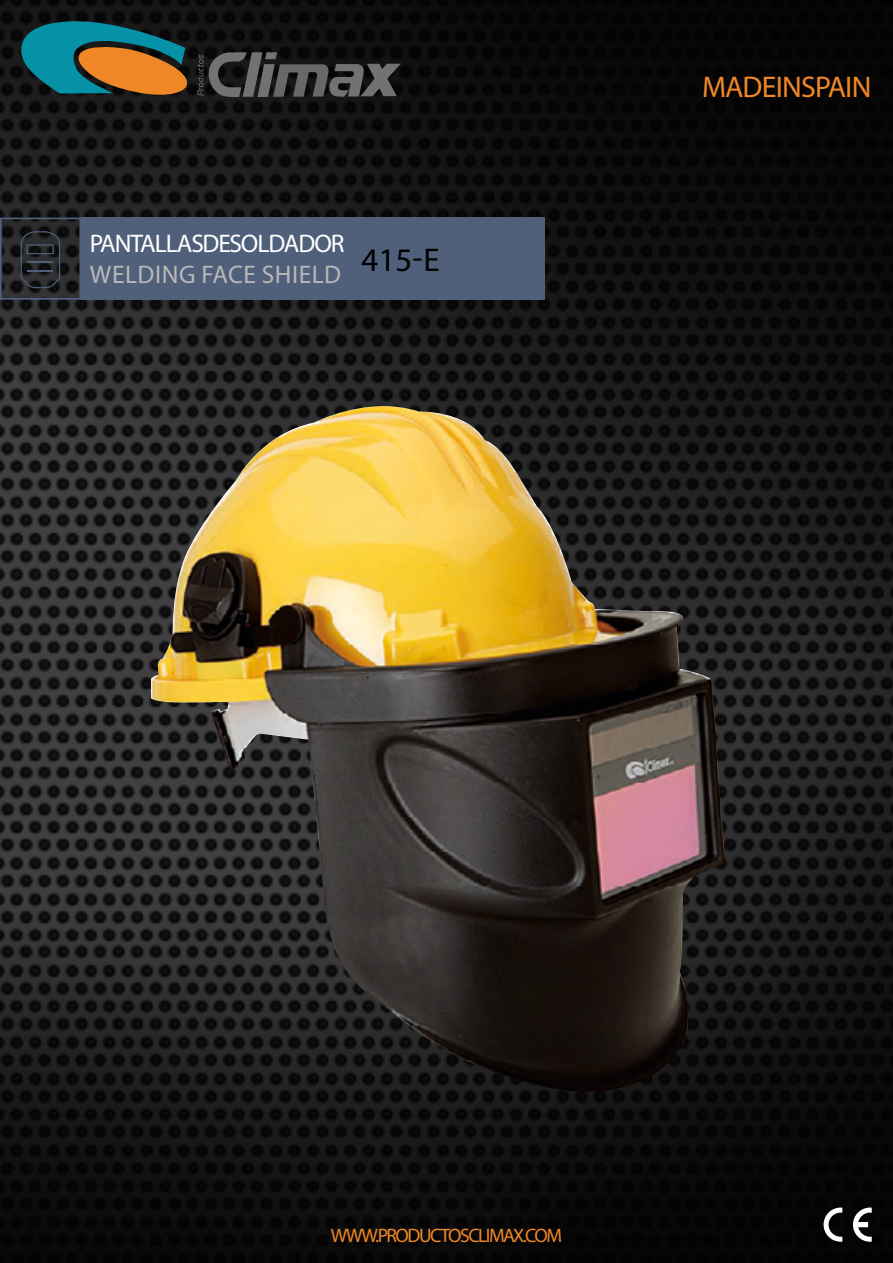
<style>
.page{position:relative;width:893px;height:1263px;background:#fff}
.page>*{position:absolute;margin:0;border:0;box-sizing:border-box;transform-origin:0 0}
.t1{font:30px "Myriad Pro";letter-spacing:-.025em;color:#f08726}
.t2{font:25.5px/30.6px "Myriad Pro";letter-spacing:-.04em;color:#fff}
.t3{font:19.5px "Myriad Pro";letter-spacing:-.075em;color:#f08726}
.s1{color:#b9b8b8}
</style>
<div class="page">
<img style="left:0;top:0;width:893px;height:1263px">
<svg style="left:17px;top:20px;width:174px;height:80px;background:#455f4f"></svg>
<svg style="left:197px;top:52px;width:204px;height:46px;background:#3b3c3b"></svg>
<svg style="left:824px;top:1207px;width:18px;height:35px"></svg>
<svg style="left:853px;top:1207px;width:19px;height:35px"></svg>
<div style="left:81px;top:218px;width:272px;height:82px;background:#50607b"></div>
<div style="left:353px;top:218px;width:191px;height:82px;background:#50607b"></div>
<svg style="left:0;top:218px;width:81px;height:82px;background:#282a2f"></svg>
<img style="left:151px;top:406px;width:574px;height:689px">
<p class="t2" style="left:90px;top:228px;width:351px">PANTALLAS DE SOLDADOR<br><span class="s1">WELDING FACE SHIELD</span> <sup>415-E</sup></p>
<p class="t1" style="left:702px;top:69px;width:171px">MADE IN SPAIN</p>
<p class="t3" style="left:331px;top:1223px;width:233px">WWW.PRODUCTOSCLIMAX.COM</p>
</div>
